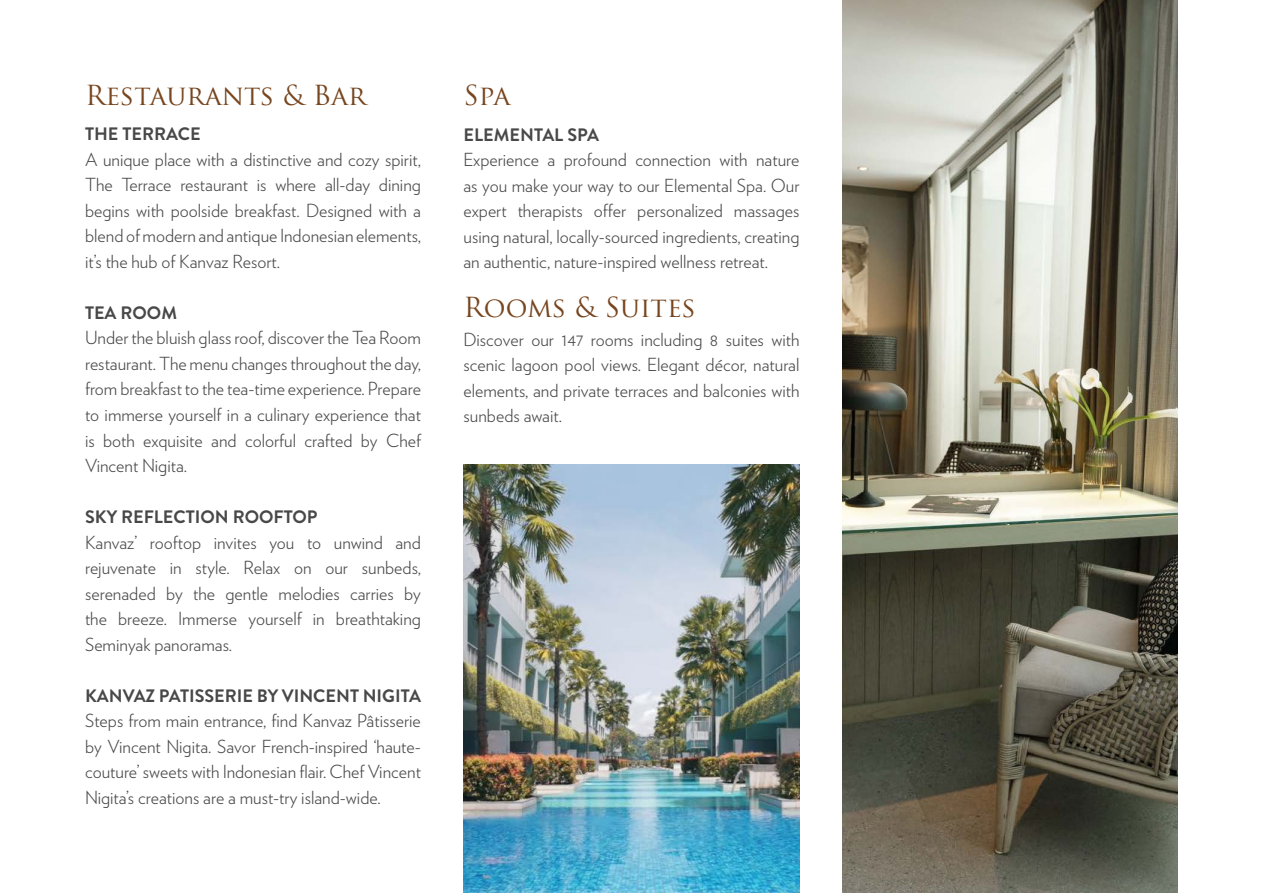
<style>
.page{position:relative;width:1263px;height:893px;background:#fff}
.page>*{position:absolute;margin:0;border:0;box-sizing:border-box;transform-origin:0 0}
.t1{font:27px "Trajan Pro";color:#77451e}
.t2{font:300 18px/25.5px "Verlag";color:#484848;text-align:justify}
.t3{font:700 18px "Hv D Trial Brandon Grotesque";color:#484848}
</style>
<div class="page">
<img style="left:842px;top:0;width:336px;height:893px">
<img style="left:463px;top:465px;width:336px;height:428px">
<h1 class="t1" style="left:85px;top:78px;width:283px">Restaurants &amp; Bar</h1>
<h1 class="t1" style="left:463px;top:78px;width:48px">Spa</h1>
<p class="t3" style="left:85px;top:122px;width:117px">THE TERRACE</p>
<p class="t2" style="left:85px;top:146px;width:337px">A unique place with a distinctive and cozy spirit, The Terrace restaurant is where all-day dining begins with poolside breakfast. Designed with a blend of modern and antique Indonesian elements, it’s the hub of Kanvaz Resort.</p>
<p class="t3" style="left:85px;top:300px;width:94px">TEA ROOM</p>
<p class="t2" style="left:85px;top:324px;width:337px">Under the bluish glass roof, discover the Tea Room restaurant. The menu changes throughout the day, from breakfast to the tea-time experience. Prepare to immerse yourself in a culinary experience that is both exquisite and colorful crafted by Chef Vincent Nigita.</p>
<p class="t3" style="left:85px;top:504px;width:234px">SKY REFLECTION ROOFTOP</p>
<p class="t2" style="left:85px;top:528px;width:337px">Kanvaz’ rooftop invites you to unwind and rejuvenate in style. Relax on our sunbeds, serenaded by the gentle melodies carries by the breeze. Immerse yourself in breathtaking Seminyak panoramas.</p>
<p class="t3" style="left:85px;top:683px;width:337px">KANVAZ PATISSERIE BY VINCENT NIGITA</p>
<p class="t2" style="left:85px;top:707px;width:337px">Steps from main entrance, find Kanvaz Pâtisserie by Vincent Nigita. Savor French-inspired ‘haute&shy;couture’ sweets with Indonesian flair. Chef Vincent Nigita’s creations are a must-try island-wide.</p>
<p class="t3" style="left:463px;top:122px;width:137px">ELEMENTAL SPA</p>
<p class="t2" style="left:463px;top:146px;width:337px">Experience a profound connection with nature as you make your way to our Elemental Spa. Our expert therapists offer personalized massages using natural, locally-sourced ingredients, creating an authentic, nature-inspired wellness retreat.</p>
<h1 class="t1" style="left:463px;top:290px;width:234px">Rooms &amp; Suites</h1>
<p class="t2" style="left:463px;top:325px;width:337px">Discover our 147 rooms including 8 suites with scenic lagoon pool views. Elegant décor, natural elements, and private terraces and balconies with sunbeds await.</p>
</div>
